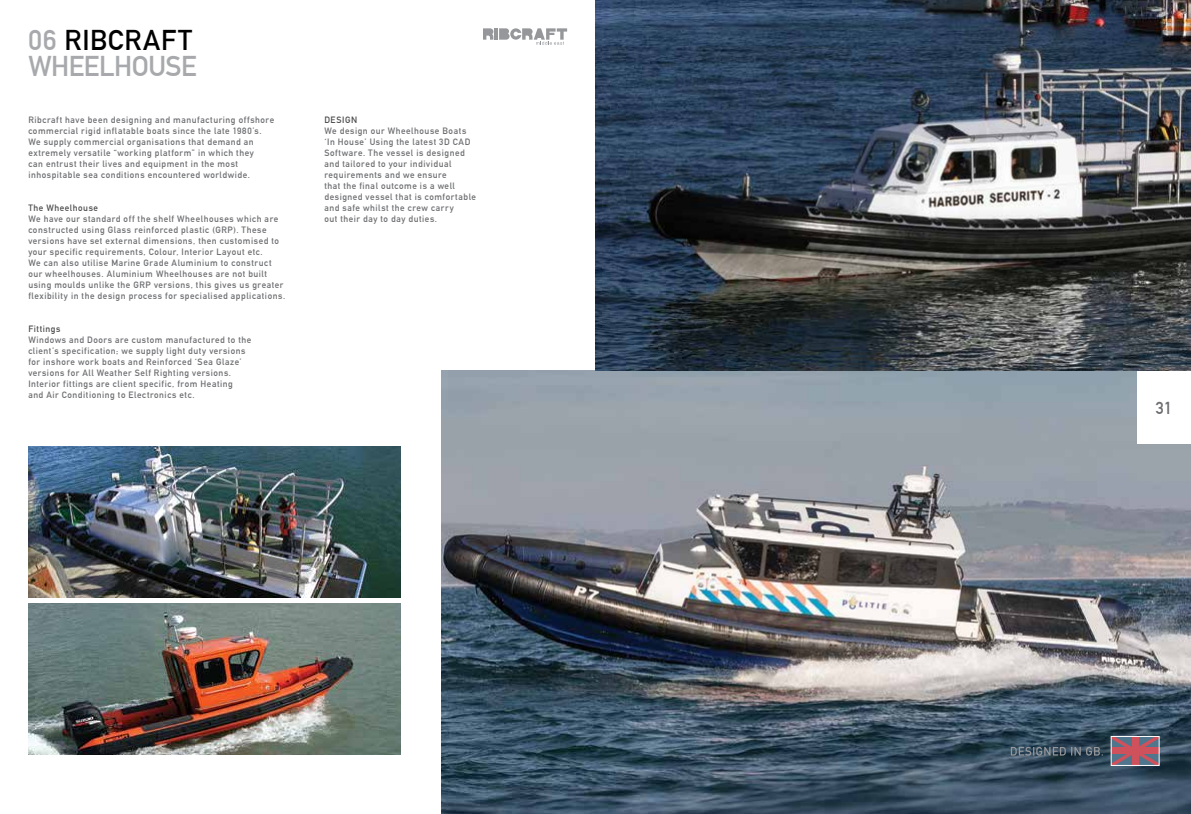
<style>
.page{position:relative;width:1191px;height:814px;background:#fff}
.page>*{position:absolute;margin:0;border:0;box-sizing:border-box;transform-origin:0 0}
.t1{font:700 28px/26px "DIN Alternate";letter-spacing:-.01em;color:#a7a9ac}
.t2{font:700 17px "DIN Alternate";color:#6d6e71}
.t3{font:700 9px/11px "DIN Alternate";letter-spacing:.06em;color:#6d6e71}
.t4{font:700 9px "DIN Alternate";letter-spacing:.065em;color:#4d4d4f}
.s1{color:#000}
</style>
<div class="page">
<img style="left:441px;top:370px;width:750px;height:444px">
<div style="left:1137px;top:370px;width:54px;height:73px;background:#fff"></div>
<img style="left:28px;top:604px;width:373px;height:150px">
<img style="left:28px;top:447px;width:373px;height:150px">
<img style="left:595px;top:0;width:596px;height:370px">
<hr style="left:494px;top:28px;width:4px;height:12px;background:#95979a">
<svg style="left:483px;top:28px;width:10px;height:12px"></svg>
<svg style="left:499px;top:28px;width:68px;height:17px"></svg>
<svg style="left:1010px;top:746px;width:92px;height:9px"></svg>
<svg style="left:1112px;top:738px;width:45px;height:25px"></svg>
<div style="left:1131px;top:736px;width:7px;height:29px;background:#cf515c"></div>
<div style="left:1111px;top:747px;width:48px;height:7px;background:#cf515c"></div>
<div style="left:1110px;top:736px;width:49px;height:29px;border:1px solid #fff"></div>
<h1 class="t1" style="left:28px;top:25px;width:170px">06 <span class="s1">RIBCRAFT<br></span>WHEELHOUSE</h1>
<p class="t3" style="left:28px;top:114px;width:247px">Ribcraft have been designing and manufacturing offshore commercial rigid inflatable boats since the late 1980’s.<br>We supply commercial organisations that demand an extremely versatile “working platform” in which they<br>can entrust their lives and equipment in the most inhospitable sea conditions encountered worldwide.</p>
<p class="t4" style="left:28px;top:201px;width:71px">The Wheelhouse</p>
<p class="t3" style="left:28px;top:213px;width:258px">We have our standard off the shelf Wheelhouses which are constructed using Glass reinforced plastic (GRP). These versions have set external dimensions, then customised to your specific requirements, Colour, Interior Layout etc.<br>We can also utilise Marine Grade Aluminium to construct our wheelhouses. Aluminium Wheelhouses are not built using moulds unlike the GRP versions, this gives us greater flexibility in the design process for specialised applications.</p>
<p class="t4" style="left:28px;top:322px;width:34px">Fittings</p>
<p class="t3" style="left:28px;top:334px;width:225px">Windows and Doors are custom manufactured to the client’s specification; we supply light duty versions for inshore work boats and Reinforced ‘Sea Glaze’ versions for All Weather Self Righting versions.<br>Interior fittings are client specific, from Heating<br>and Air Conditioning to Electronics etc.</p>
<p class="t4" style="left:324px;top:113px;width:34px">DESIGN</p>
<p class="t3" style="left:324px;top:125px;width:153px">We design our Wheelhouse Boats ‘In House’ Using the latest 3D CAD<br>Software. The vessel is designed and tailored to your individual requirements and we ensure<br>that the final outcome is a well designed vessel that is comfortable and safe whilst the crew carry<br>out their day to day duties.</p>
<h2 class="t2" style="left:1156px;top:394px;width:18px">31</h2>
</div>
